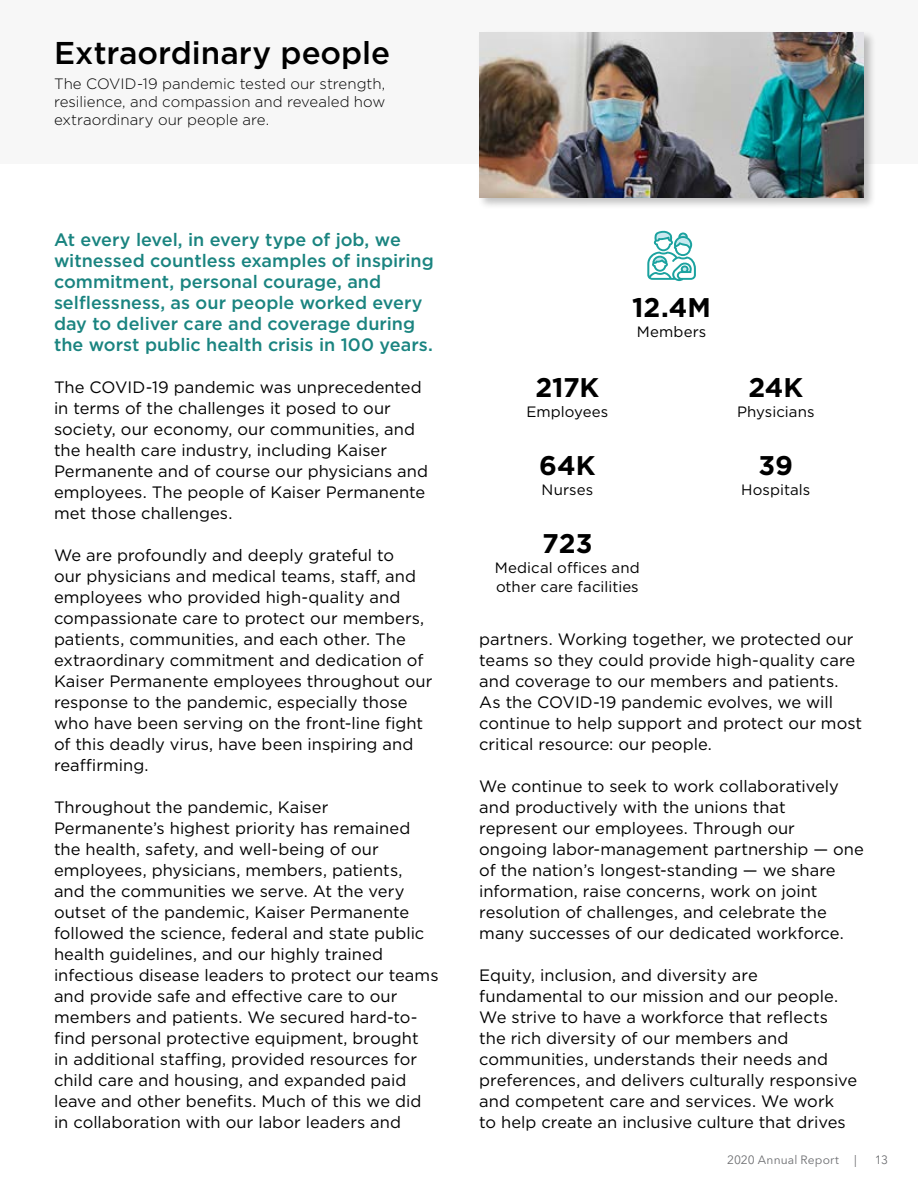
<style>
.page{position:relative;width:918px;height:1188px;background:#fff}
.page>*{position:absolute;margin:0;border:0;box-sizing:border-box;transform-origin:0 0}
.t1{font:500 31.5px "Gotham";color:#000}
.t2{font:700 27px "Gotham";letter-spacing:-.005em;color:#000}
.t3{font:500 18px/21px "Gotham";color:#1a8480}
.t4{font:16.5px/21px "Gotham";color:#000}
.t5{font:300 15px/18px "Gotham";color:#000;text-align:justify}
.t6{font:15px/19.5px "Gotham";letter-spacing:.005em;color:#000}
.t7{font:12px "Avenir Next LT Pro";letter-spacing:.01em;color:#6d6e71}
</style>
<div class="page">
<div style="left:0;top:0;width:918px;height:164px;background:#f7f7f7"></div>
<svg style="left:647px;top:230px;width:49px;height:51px"></svg>
<div style="left:477px;top:30px;width:399px;height:180px;background:#000;opacity:.25"></div>
<img style="left:479px;top:33px;width:385px;height:164px">
<h2 class="t1" style="left:54px;top:32px;width:338px">Extraordinary people</h2>
<p class="t5" style="left:54px;top:75px;width:333px">The COVID-19 pandemic tested our strength, resilience, and compassion and revealed how extraordinary our people are.</p>
<p class="t3" style="left:54px;top:229px;width:381px">At every level, in every type of job, we witnessed countless examples of inspiring commitment, personal courage, and selflessness, as our people worked every day to deliver care and coverage during the worst public health crisis in 100 years.</p>
<p class="t4" style="left:54px;top:376px;width:376px">The COVID-19 pandemic was unprecedented in terms of the challenges it posed to our society, our economy, our communities, and the health care industry, including Kaiser Permanente and of course our physicians and employees. The people of Kaiser Permanente met those challenges.</p>
<p class="t4" style="left:54px;top:544px;width:380px">We are profoundly and deeply grateful to<br>our physicians and medical teams, staff, and employees who provided high-quality and compassionate care to protect our members, patients, communities, and each other. The extraordinary commitment and dedication of Kaiser Permanente employees throughout our response to the pandemic, especially those who have been serving on the front-line fight of this deadly virus, have been inspiring and reaffirming.</p>
<p class="t4" style="left:54px;top:796px;width:386px">Throughout the pandemic, Kaiser Permanente’s highest priority has remained the health, safety, and well-being of our employees, physicians, members, patients,<br>and the communities we serve. At the very outset of the pandemic, Kaiser Permanente followed the science, federal and state public health guidelines, and our highly trained infectious disease leaders to protect our teams and provide safe and effective care to our members and patients. We secured hard-to&shy;find personal protective equipment, brought<br>in additional staffing, provided resources for child care and housing, and expanded paid leave and other benefits. Much of this we did in collaboration with our labor leaders and</p>
<p class="t2" style="left:536px;top:370px;width:65px">217K</p>
<p class="t6" style="left:526px;top:402px;width:83px">Employees</p>
<p class="t2" style="left:539px;top:448px;width:58px">64K</p>
<p class="t6" style="left:542px;top:480px;width:53px">Nurses</p>
<p class="t2" style="left:632px;top:290px;width:80px">12.4M</p>
<p class="t6" style="left:637px;top:321px;width:71px">Members</p>
<p class="t2" style="left:542px;top:526px;width:52px">723</p>
<p class="t6" style="left:495px;top:558px;width:146px">Medical offices and other care facilities</p>
<p class="t2" style="left:748px;top:370px;width:56px">24K</p>
<p class="t6" style="left:737px;top:402px;width:79px">Physicians</p>
<p class="t2" style="left:759px;top:448px;width:36px">39</p>
<p class="t6" style="left:741px;top:480px;width:71px">Hospitals</p>
<p class="t4" style="left:479px;top:628px;width:385px">partners. Working together, we protected our teams so they could provide high-quality care and coverage to our members and patients.<br>As the COVID-19 pandemic evolves, we will continue to help support and protect our most critical resource: our people.</p>
<p class="t4" style="left:479px;top:776px;width:386px">We continue to seek to work collaboratively and productively with the unions that represent our employees. Through our ongoing labor-management partnership — one of the nation’s longest-standing — we share information, raise concerns, work on joint resolution of challenges, and celebrate the many successes of our dedicated workforce.</p>
<p class="t4" style="left:479px;top:965px;width:380px">Equity, inclusion, and diversity are fundamental to our mission and our people.<br>We strive to have a workforce that reflects the rich diversity of our members and communities, understands their needs and preferences, and delivers culturally responsive and competent care and services. We work<br>to help create an inclusive culture that drives</p>
<p class="t7" style="left:727px;top:1153px;width:114px">2020 Annual Report</p>
<p class="t7" style="left:854px;top:1153px;width:4px">|</p>
<p class="t7" style="left:875px;top:1153px;width:15px">13</p>
</div>
